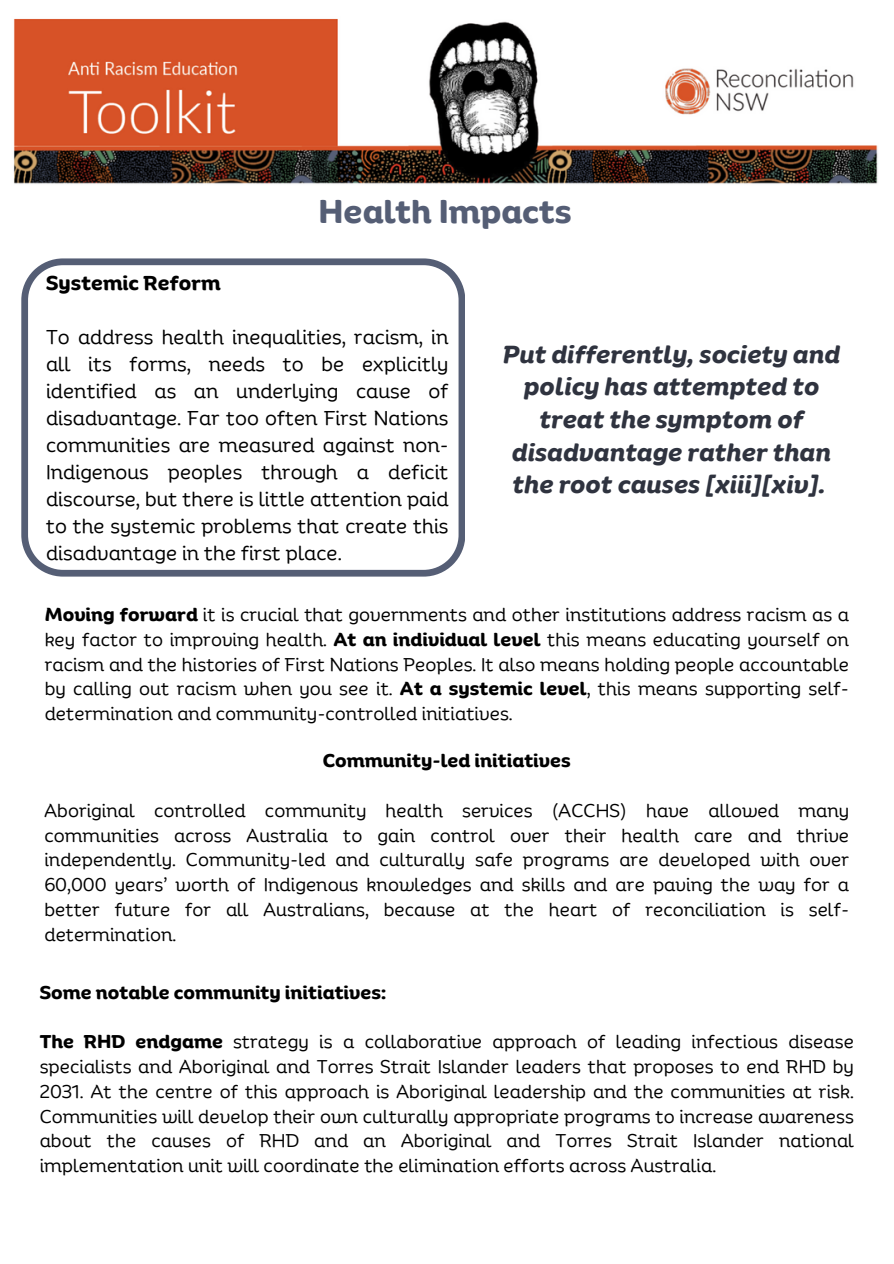
<style>
.page{position:relative;width:894px;height:1264px;background:#fff}
.page>*{position:absolute;margin:0;border:0;box-sizing:border-box;transform-origin:0 0}
.t1{font:700 31.5px "Binate Display";color:#555e75}
.t2{font:italic 700 24px/32.7px "Binate Display";color:#2f333f;text-align:center}
.t3{font:19.5px/27px "Binate Display";color:#000;text-align:justify}
.t4{font:700 19.5px "Binate Display";color:#000}
.t5{font:18px/24.8px "Binate Display";color:#000;text-align:justify}
.t6{font:700 18px "Binate Display";color:#000}
.s1{font-weight:700}
</style>
<div class="page">
<svg style="left:21px;top:258px;width:444px;height:318px"></svg>
<img style="left:13px;top:18px;width:865px;height:166px">
<h1 class="t1" style="left:318px;top:182px;width:255px">Health Impacts</h1>
<h3 class="t4" style="left:46px;top:265px;width:176px">Systemic Reform</h3>
<p class="t3" style="left:46px;top:321px;width:404px">To address health inequalities, racism, in all its forms, needs to be explicitly identified as an underlying cause of disadvantage. Far too often First Nations communities are measured against non-Indigenous peoples through a deficit discourse, but there is little attention paid to the systemic problems that create this disadvantage in the first place.</p>
<h2 class="t2" style="left:502px;top:335px;width:339px">Put differently, society and policy has attempted to treat the symptom of disadvantage rather than the root causes [xiii][xiv].</h2>
<p class="t5" style="left:45px;top:600px;width:805px"><span class="s1">Moving forward</span> it is crucial that governments and other institutions address racism as a key factor to improving health. <span class="s1">At an individual level</span> this means educating yourself on racism and the histories of First Nations Peoples. It also means holding people accountable by calling out racism when you see it. <span class="s1">At a systemic level</span>, this means supporting self&shy;determination and community-controlled initiatives.</p>
<h3 class="t6" style="left:322px;top:743px;width:249px">Community-led initiatives</h3>
<p class="t5" style="left:44px;top:795px;width:806px">Aboriginal controlled community health services (ACCHS) have allowed many communities across Australia to gain control over their health care and thrive independently. Community-led and culturally safe programs are developed with over 60,000 years’ worth of Indigenous knowledges and skills and are paving the way for a better future for all Australians, because at the heart of reconciliation is self&shy;determination.</p>
<h3 class="t6" style="left:40px;top:975px;width:348px">Some notable community initiatives:</h3>
<p class="t5" style="left:40px;top:1027px;width:815px"><span class="s1">The RHD endgame</span> strategy is a collaborative approach of leading infectious disease specialists and Aboriginal and Torres Strait Islander leaders that proposes to end RHD by 2031. At the centre of this approach is Aboriginal leadership and the communities at risk.<br>Communities will develop their own culturally appropriate programs to increase awareness about the causes of RHD and an Aboriginal and Torres Strait Islander national implementation unit will coordinate the elimination efforts across Australia.</p>
</div>
